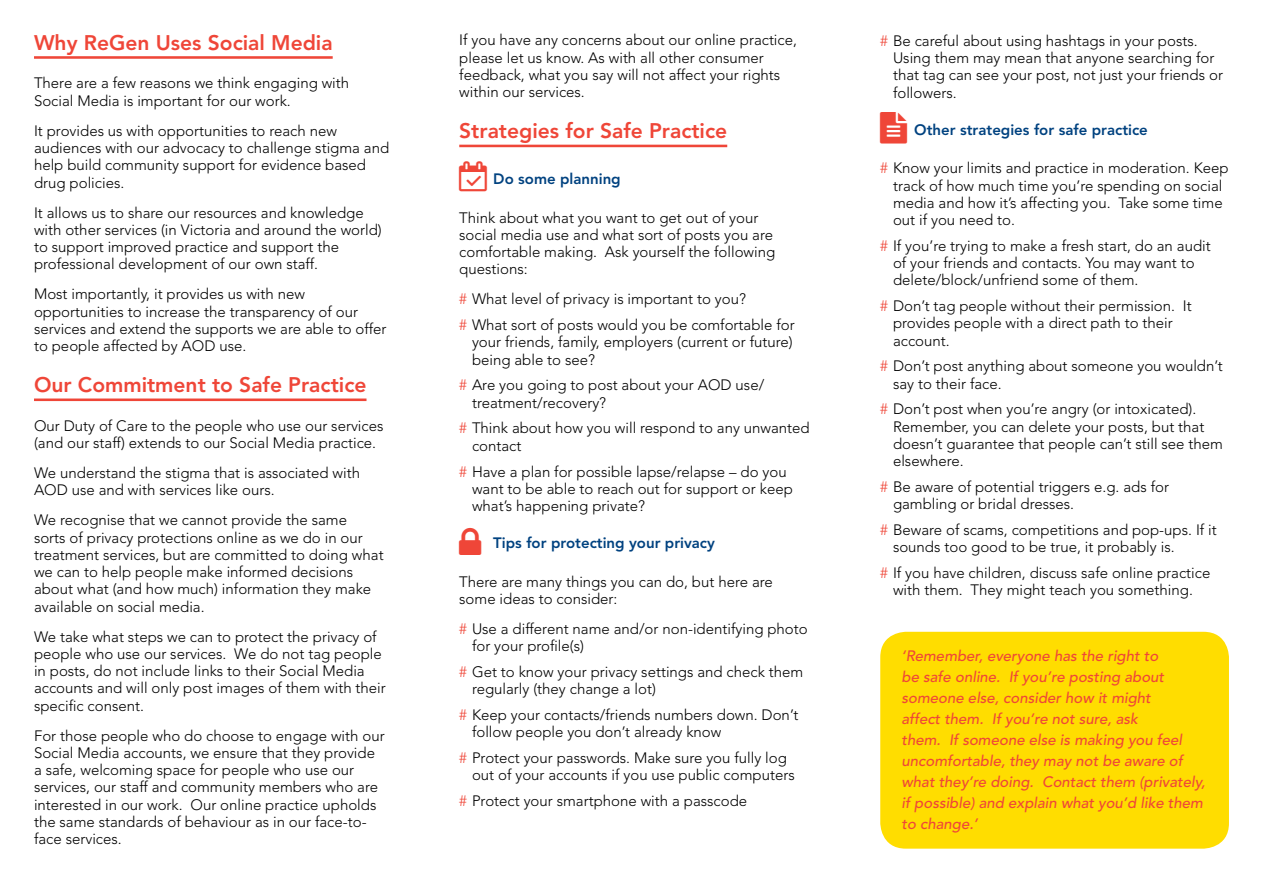
<style>
.page{position:relative;width:1263px;height:893px;background:#fff}
.page>*{position:absolute;margin:0;border:0;box-sizing:border-box;transform-origin:0 0}
.t1{font:800 21px "Avenir";color:#ef4638}
.t2{font:300 15px/17.2px "Avenir";color:#000}
.t3{font:italic 500 15px/21px "Avenir";color:#ef4638}
.t4{font:800 15px "Avenir";color:#004280}
.s1{color:#ef4638}
</style>
<div class="page">
<hr style="left:459px;top:145px;width:268px;height:2px;background:#ef4638">
<hr style="left:34px;top:56px;width:299px;height:3px;background:#ef4638">
<hr style="left:34px;top:398px;width:332px;height:3px;background:#ef4638">
<div style="left:880px;top:632px;width:349px;height:217px;background:#fd0;border-radius:26px"></div>
<h1 class="t1" style="left:34px;top:30px;width:300px">Why ReGen Uses Social Media</h1>
<p class="t2" style="left:34px;top:75px;width:317px">There are a few reasons we think engaging with<br>Social Media is important for our work.</p>
<p class="t2" style="left:34px;top:122px;width:357px">It provides us with opportunities to reach new audiences with our advocacy to challenge stigma and help build community support for evidence based drug policies.</p>
<p class="t2" style="left:34px;top:204px;width:349px">It allows us to share our resources and knowledge with other services (in Victoria and around the world) to support improved practice and support the professional development of our own staff.</p>
<p class="t2" style="left:34px;top:285px;width:354px">Most importantly, it provides us with new opportunities to increase the transparency of our services and extend the supports we are able to offer to people affected by AOD use.</p>
<h1 class="t1" style="left:34px;top:373px;width:334px">Our Commitment to Safe Practice</h1>
<p class="t2" style="left:34px;top:417px;width:351px">Our Duty of Care to the people who use our services (and our staff) extends to our Social Media practice.</p>
<p class="t2" style="left:34px;top:464px;width:327px">We understand the stigma that is associated with<br>AOD use and with services like ours.</p>
<p class="t2" style="left:34px;top:511px;width:351px">We recognise that we cannot provide the same<br>sorts of privacy protections online as we do in our treatment services, but are committed to doing what we can to help people make informed decisions about what (and how much) information they make available on social media.</p>
<p class="t2" style="left:34px;top:628px;width:353px">We take what steps we can to protect the privacy of people who use our services. We do not tag people in posts, do not include links to their Social Media accounts and will only post images of them with their specific consent.</p>
<p class="t2" style="left:34px;top:727px;width:352px">For those people who do choose to engage with our Social Media accounts, we ensure that they provide a safe, welcoming space for people who use our services, our staff and community members who are interested in our work. Our online practice upholds the same standards of behaviour as in our face-to&shy;face services.</p>
<p class="t2" style="left:459px;top:32px;width:339px">If you have any concerns about our online practice, please let us know. As with all other consumer feedback, what you say will not affect your rights within our services.</p>
<h1 class="t1" style="left:459px;top:119px;width:269px">Strategies for Safe Practice</h1>
<p class="t4" style="left:493px;top:170px;width:129px">Do some planning</p>
<p class="t2" style="left:459px;top:209px;width:317px">Think about what you want to get out of your social media use and what sort of posts you are comfortable making. Ask yourself the following questions:</p>
<p class="t2" style="left:459px;top:286px;width:337px;line-height:25.8px"><span class="s1">#</span> What level of privacy is important to you?<br><span class="s1">#</span> What sort of posts would you be comfortable for</p>
<p class="t2" style="left:472px;top:334px;width:322px">your friends, family, employers (current or future) being able to see?</p>
<p class="t2" style="left:472px;top:377px;width:294px;text-indent:-13px"><span class="s1">#</span> Are you going to post about your AOD use/ treatment/recovery?</p>
<p class="t2" style="left:472px;top:420px;width:339px;text-indent:-13px"><span class="s1">#</span> Think about how you will respond to any unwanted contact</p>
<p class="t2" style="left:472px;top:463px;width:322px;text-indent:-13px"><span class="s1">#</span> Have a plan for possible lapse/relapse – do you want to be able to reach out for support or keep what’s happening private?</p>
<p class="t4" style="left:493px;top:534px;width:223px">Tips for protecting your privacy</p>
<p class="t2" style="left:459px;top:573px;width:315px">There are many things you can do, but here are some ideas to consider:</p>
<p class="t2" style="left:472px;top:620px;width:337px;text-indent:-13px"><span class="s1">#</span> Use a different name and/or non-identifying photo for your profile(s)</p>
<p class="t2" style="left:472px;top:663px;width:333px;text-indent:-13px"><span class="s1">#</span> Get to know your privacy settings and check them regularly (they change a lot)</p>
<p class="t2" style="left:472px;top:706px;width:328px;text-indent:-13px"><span class="s1">#</span> Keep your contacts/friends numbers down. Don’t follow people you don’t already know</p>
<p class="t2" style="left:472px;top:749px;width:324px;text-indent:-13px"><span class="s1">#</span> Protect your passwords. Make sure you fully log out of your accounts if you use public computers</p>
<p class="t2" style="left:459px;top:792px;width:289px"><span class="s1">#</span> Protect your smartphone with a passcode</p>
<p class="t2" style="left:893px;top:32px;width:331px;text-indent:-13px"><span class="s1">#</span> Be careful about using hashtags in your posts.<br>Using them may mean that anyone searching for that tag can see your post, not just your friends or followers.</p>
<p class="t4" style="left:914px;top:121px;width:235px">Other strategies for safe practice</p>
<p class="t2" style="left:893px;top:159px;width:337px;text-indent:-13px"><span class="s1">#</span> Know your limits and practice in moderation. Keep track of how much time you’re spending on social media and how it’s affecting you. Take some time out if you need to.</p>
<p class="t2" style="left:893px;top:237px;width:319px;text-indent:-13px"><span class="s1">#</span> If you’re trying to make a fresh start, do an audit of your friends and contacts. You may want to delete/block/unfriend some of them.</p>
<p class="t2" style="left:893px;top:297px;width:300px;text-indent:-13px"><span class="s1">#</span> Don’t tag people without their permission. It provides people with a direct path to their account.</p>
<p class="t2" style="left:893px;top:357px;width:331px;text-indent:-13px"><span class="s1">#</span> Don’t post anything about someone you wouldn’t say to their face.</p>
<p class="t2" style="left:893px;top:400px;width:331px;text-indent:-13px"><span class="s1">#</span> Don’t post when you’re angry (or intoxicated).<br>Remember, you can delete your posts, but that doesn’t guarantee that people can’t still see them elsewhere.</p>
<p class="t2" style="left:893px;top:478px;width:278px;text-indent:-13px"><span class="s1">#</span> Be aware of potential triggers e.g. ads for gambling or bridal dresses.</p>
<p class="t2" style="left:893px;top:521px;width:325px;text-indent:-13px"><span class="s1">#</span> Beware of scams, competitions and pop-ups. If it sounds too good to be true, it probably is.</p>
<p class="t2" style="left:880px;top:564px;width:332px;text-align:center"><span class="s1">#</span> If you have children, discuss safe online practice with them. They might teach you something.</p>
<p class="t3" style="left:901px;top:645px;width:305px">‘Remember, everyone has the right to<br>be safe online. If you’re posting about someone else, consider how it might<br>affect them. If you’re not sure, ask<br>them. If someone else is making you feel uncomfortable, they may not be aware of what they’re doing. Contact them (privately, if possible) and explain what you’d like them to change.’</p>
</div>
